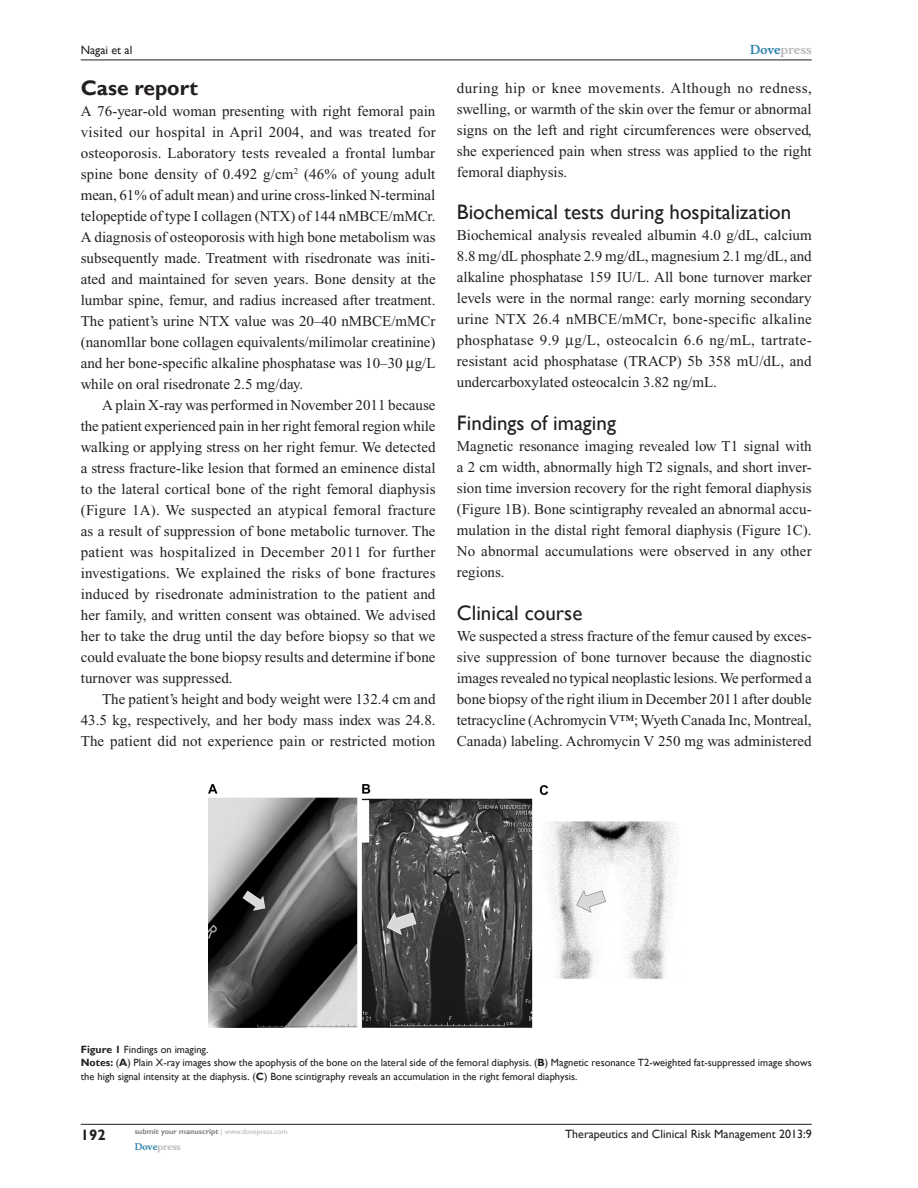
<style>
.page{position:relative;width:918px;height:1188px;background:#fff}
.page>*{position:absolute;margin:0;border:0;box-sizing:border-box;transform-origin:0 0}
.t1{font:21px "Gill Sans";color:#231f20}
.t2{font:700 21px "Gill Sans";color:#231f20}
.TxF{font:15px/21px "Times New Roman";color:#231f20;text-align:justify}
.Tx{font:15px/21px "Times New Roman";color:#231f20;text-align:justify}
.RunFolio-V{font:700 15px "Gill Sans";color:#231f20}
.RunF-V{font:12px "Gill Sans";color:#231f20}
.RunH-Brand-V{font:700 12px "Musee";color:#b8b9bc}
.RunH-V{font:12px "Gill Sans";color:#231f20}
.FC{font:10.5px/13.5px "Gill Sans";color:#231f20}
.FigC{font:10.5px "Gill Sans";color:#231f20}
.RunF-Brand-V{font:700 9px "Musee";color:#b8b9bc}
.RunF-SubmityourMS-V{font:700 7.5px "Gill Sans";color:#808285}
.s1{color:#3485ae}
.s2{font-weight:700}
.s3{font-weight:400;color:#b8b9bc}
</style>
<div class="page">
<img style="left:208px;top:784px;width:470px;height:243px">
<hr style="left:81px;top:1124px;width:731px;height:1px;background:#231f20">
<hr style="left:81px;top:60px;width:731px;height:1px;background:#231f20">
<p class="RunH-V" style="left:81px;top:43px;width:53px">Nagai et al</p>
<h1 class="t2" style="left:81px;top:76px;width:119px">Case report</h1>
<p class="TxF" style="left:81px;top:101px;width:357px">A 76-year-old woman presenting with right femoral pain visited our hospital in April 2004, and was treated for osteoporosis. Laboratory tests revealed a frontal lumbar spine bone density of 0.492 g/cm<sup>2</sup> (46% of young adult mean, 61% of adult mean) and urine cross-linked N-terminal telopeptide of type I collagen (NTX) of 144 nMBCE/mMCr.<br>A diagnosis of osteoporosis with high bone metabolism was subsequently made. Treatment with risedronate was initi&shy;ated and maintained for seven years. Bone density at the lumbar spine, femur, and radius increased after treatment.<br>The patient’s urine NTX value was 20–40 nMBCE/mMCr (nanomllar bone collagen equivalents/milimolar creatinine) and her bone-specific alkaline phosphatase was 10–30 g/L while on oral risedronate 2.5 mg/day.</p>
<p class="Tx" style="left:81px;top:395px;width:357px;text-indent:21px">A plain X-ray was performed in November 2011 because the patient experienced pain in her right femoral region while walking or applying stress on her right femur. We detected a stress fracture-like lesion that formed an eminence distal to the lateral cortical bone of the right femoral diaphysis (Figure 1A). We suspected an atypical femoral fracture as a result of suppression of bone metabolic turnover. The patient was hospitalized in December 2011 for further investigations. We explained the risks of bone fractures induced by risedronate administration to the patient and her family, and written consent was obtained. We advised her to take the drug until the day before biopsy so that we could evaluate the bone biopsy results and determine if bone turnover was suppressed.</p>
<p class="Tx" style="left:81px;top:689px;width:356px;text-indent:21px">The patient’s height and body weight were 132.4 cm and 43.5 kg, respectively, and her body mass index was 24.8.<br>The patient did not experience pain or restricted motion</p>
<p class="RunH-Brand-V" style="left:750px;top:43px;width:63px"><span class="s1">Dove</span>press</p>
<p class="Tx" style="left:457px;top:77px;width:357px">during hip or knee movements. Although no redness, swelling, or warmth of the skin over the femur or abnormal signs on the left and right circumferences were observed, she experienced pain when stress was applied to the right femoral diaphysis.</p>
<h2 class="t1" style="left:457px;top:200px;width:336px">Biochemical tests during hospitalization</h2>
<p class="TxF" style="left:457px;top:225px;width:356px">Biochemical analysis revealed albumin 4.0 g/dL, calcium 8.8 mg/dL phosphate 2.9 mg/dL, magnesium 2.1 mg/dL, and alkaline phosphatase 159 IU/L. All bone turnover marker levels were in the normal range: early morning secondary urine NTX 26.4 nMBCE/mMCr, bone-specific alkaline phosphatase 9.9 g/L, osteocalcin 6.6 ng/mL, tartrate&shy;resistant acid phosphatase (TRACP) 5b 358 mU/dL, and undercarboxylated osteocalcin 3.82 ng/mL.</p>
<h2 class="t1" style="left:457px;top:411px;width:161px">Findings of imaging</h2>
<p class="TxF" style="left:457px;top:436px;width:356px">Magnetic resonance imaging revealed low T1 signal with a 2 cm width, abnormally high T2 signals, and short inver&shy;sion time inversion recovery for the right femoral diaphysis (Figure 1B). Bone scintigraphy revealed an abnormal accu&shy;mulation in the distal right femoral diaphysis (Figure 1C).<br>No abnormal accumulations were observed in any other regions.</p>
<h2 class="t1" style="left:457px;top:601px;width:127px">Clinical course</h2>
<p class="TxF" style="left:457px;top:626px;width:356px">We suspected a stress fracture of the femur caused by exces&shy;sive suppression of bone turnover because the diagnostic images revealed no typical neoplastic lesions. We performed a bone biopsy of the right ilium in December 2011 after double tetracycline (Achromycin V™; Wyeth Canada Inc, Montreal, Canada) labeling. Achromycin V 250 mg was administered</p>
<p class="FigC" style="left:81px;top:1043px;width:129px"><span class="s2">Figure 1</span> Findings on imaging.</p>
<p class="FC" style="left:81px;top:1056px;width:732px"><span class="s2">Notes:</span> (<span class="s2">A</span>) Plain X-ray images show the apophysis of the bone on the lateral side of the femoral diaphysis. (<span class="s2">B</span>) Magnetic resonance T2-weighted fat-suppressed image shows the high signal intensity at the diaphysis. (<span class="s2">C</span>) Bone scintigraphy reveals an accumulation in the right femoral diaphysis.</p>
<p class="RunFolio-V" style="left:81px;top:1126px;width:26px">192</p>
<p class="RunF-SubmityourMS-V" style="left:135px;top:1127px;width:154px">submit your manuscript <span class="s3">| www.dovepress.com</span></p>
<p class="RunF-Brand-V" style="left:135px;top:1141px;width:48px"><span class="s1">Dove</span>press</p>
<p class="RunF-V" style="left:565px;top:1127px;width:248px">Therapeutics and Clinical Risk Management 2013:9</p>
</div>
